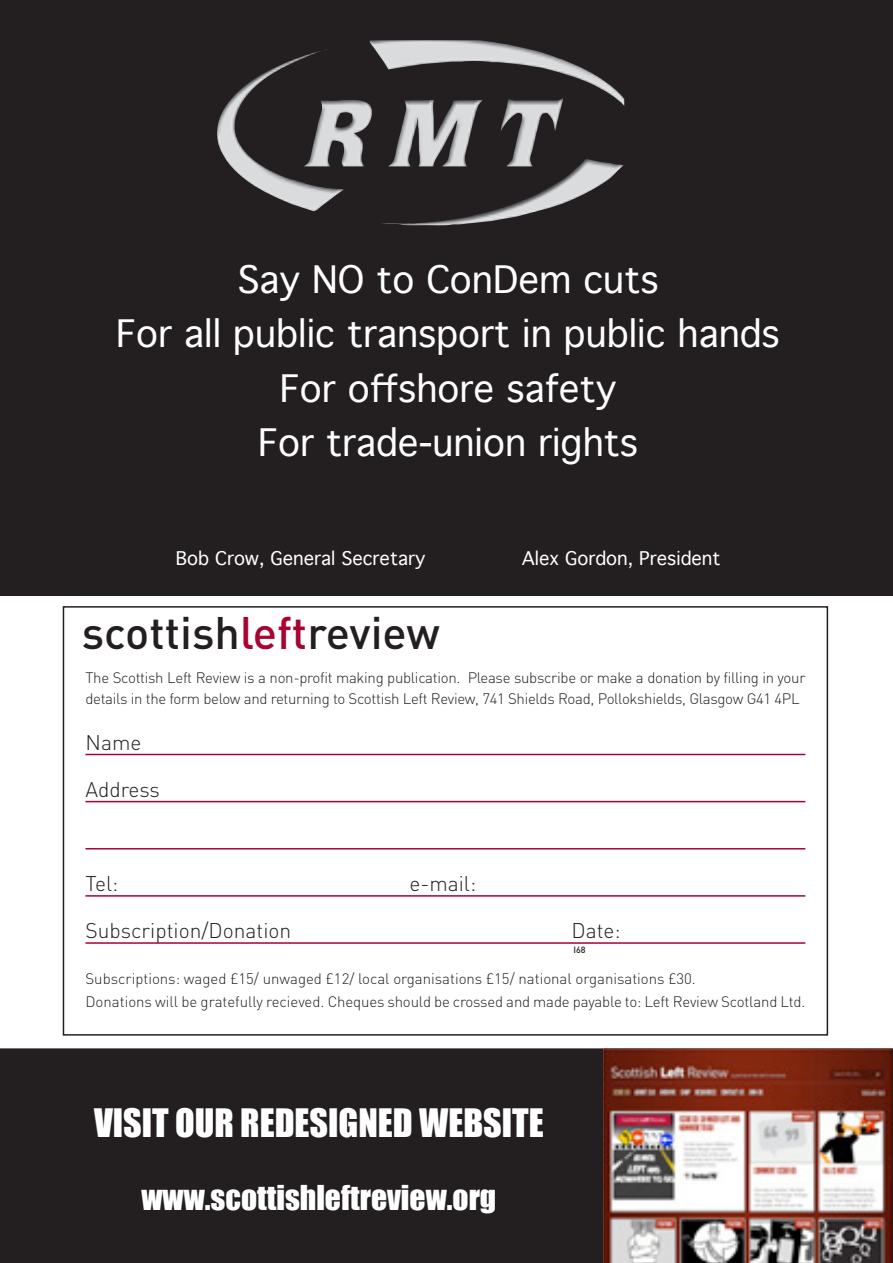
<style>
.page{position:relative;width:893px;height:1263px;background:#fff}
.page>*{position:absolute;margin:0;border:0;box-sizing:border-box;transform-origin:0 0}
.t1{font:500 45px "DIN Pro";color:#231f20}
.New_Body_First{font:36.15px "Geneva";color:#fff}
.New_Body_no_first_li{font:36px "Impact";color:#fff}
.New_Body_no_first_li-2{font:31.5px "Impact";color:#fff}
.t2{font:300 21px "DIN";color:#231f20}
.New_Body_First-2{font:18.15px "Geneva";color:#fff}
.t3{font:300 15px/21px "DIN";letter-spacing:-.02em;color:#231f20}
.t4{font:300 15px "DIN";color:#231f20}
.Blurb{font:500 9px "DIN";color:#231f20}
.s1{color:#a90332}
</style>
<div class="page">
<div style="left:0;top:0;width:893px;height:595px;background:#231f20"></div>
<img style="left:217px;top:40px;width:407px;height:171px">
<hr style="left:85px;top:754px;width:720px;height:1px;background:#a90332">
<hr style="left:85px;top:801px;width:720px;height:1px;background:#a90332">
<hr style="left:85px;top:848px;width:720px;height:1px;background:#a90332">
<hr style="left:85px;top:895px;width:720px;height:2px;background:#a90332">
<hr style="left:85px;top:942px;width:720px;height:2px;background:#a90332">
<div style="left:63px;top:606px;width:765px;height:429px;border:2px solid #231f20"></div>
<div style="left:0;top:1048px;width:893px;height:215px;background:#231f20"></div>
<img style="left:604px;top:1048px;width:288px;height:215px">
<p class="New_Body_First" style="left:238px;top:249px;width:423px">Say NO to ConDem cuts</p>
<p class="New_Body_First" style="left:116px;top:303px;width:665px">For all public transport in public hands</p>
<p class="New_Body_First" style="left:280px;top:357px;width:338px">For offshore safety</p>
<p class="New_Body_First" style="left:258px;top:412px;width:382px">For trade-union rights</p>
<p class="New_Body_First-2" style="left:176px;top:542px;width:251px">Bob Crow, General Secretary</p>
<p class="New_Body_First-2" style="left:522px;top:542px;width:200px">Alex Gordon, President</p>
<p class="t1" style="left:82px;top:602px;width:360px">scottish<span class="s1">left</span>review</p>
<p class="t3" style="left:85px;top:667px;width:721px">The Scottish Left Review is a non-profit making publication. Please subscribe or make a donation by filling in your details in the form below and returning to Scottish Left Review, 741 Shields Road, Pollokshields, Glasgow G41 4PL</p>
<p class="t2" style="left:85px;top:729px;width:57px">Name</p>
<p class="t2" style="left:85px;top:776px;width:76px">Address</p>
<p class="t2" style="left:85px;top:870px;width:34px">Tel:</p>
<p class="t2" style="left:409px;top:870px;width:68px">e-mail:</p>
<p class="t2" style="left:85px;top:917px;width:207px">Subscription/Donation</p>
<p class="t2" style="left:571px;top:917px;width:50px">Date:</p>
<p class="t4" style="left:85px;top:970px;width:612px">Subscriptions: waged £15/ unwaged £12/ local organisations £15/ national organisations £30.</p>
<p class="t3" style="left:85px;top:991px;width:721px">Donations will be gratefully recieved. Cheques should be crossed and made payable to: Left Review Scotland Ltd.</p>
<p class="Blurb" style="left:573px;top:944px;width:14px">I68</p>
<p class="New_Body_no_first_li" style="left:94px;top:1095px;width:451px">VISIT OUR REDESIGNED WEBSITE</p>
<p class="New_Body_no_first_li-2" style="left:142px;top:1173px;width:356px">www.scottishleftreview.org</p>
</div>
